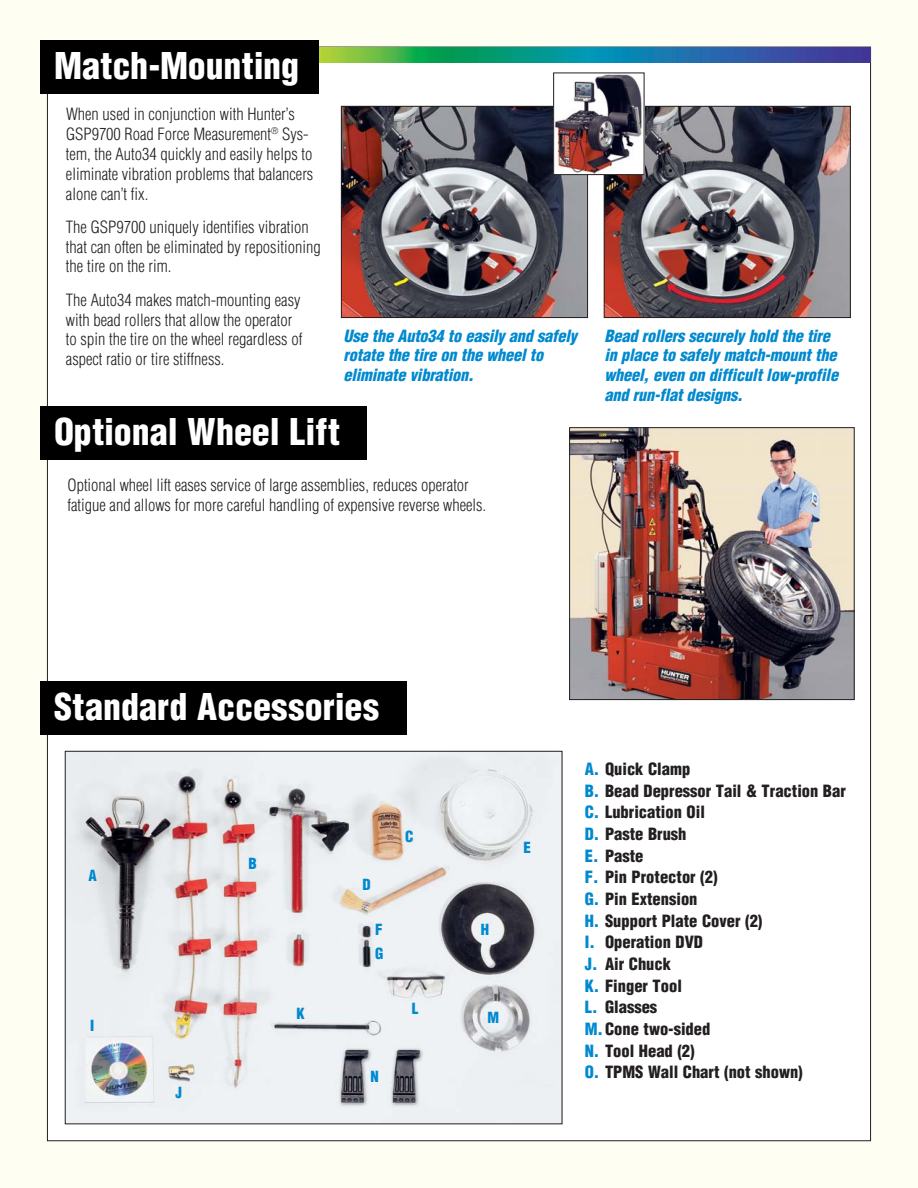
<style>
.page{position:relative;width:918px;height:1188px;background:#fffef2}
.page>*{position:absolute;margin:0;border:0;box-sizing:border-box;transform-origin:0 0}
.t1{font:900 condensed 36px "Helvetica";color:#fff}
.t2{font:300 condensed 16.5px/19.8px "Helvetica";color:#231f20}
.t3{font:900 condensed 16.5px/21.6px "Helvetica";color:#231f20}
.t4{font:italic 900 condensed 16.5px/19.8px "Helvetica";letter-spacing:-.01em;color:#0089cf}
.t5{font:900 condensed 15px "Helvetica";color:#0089cf}
.s1{color:#0089cf}
</style>
<div class="page">
<div style="left:47px;top:47px;width:824px;height:1094px;background:#fff"></div>
<img style="left:319px;top:47px;width:551px;height:15px">
<div style="left:40px;top:40px;width:279px;height:54px;background:#000"></div>
<div style="left:40px;top:406px;width:327px;height:54px;background:#000"></div>
<div style="left:40px;top:681px;width:367px;height:54px;background:#000"></div>
<img style="left:606px;top:108px;width:243px;height:208px">
<div style="left:604px;top:106px;width:247px;height:212px;border:1px solid #231f20"></div>
<img style="left:343px;top:108px;width:243px;height:208px">
<div style="left:341px;top:106px;width:247px;height:212px;border:1px solid #231f20"></div>
<img style="left:571px;top:429px;width:281px;height:269px">
<div style="left:569px;top:427px;width:285px;height:273px;border:1px solid #231f20"></div>
<img style="left:555px;top:75px;width:87px;height:98px">
<div style="left:553px;top:73px;width:91px;height:102px;border:1px solid #231f20"></div>
<img style="left:67px;top:753px;width:493px;height:369px">
<h1 class="t1" style="left:54px;top:52px;width:247px">Match-Mounting</h1>
<p class="t2" style="left:66px;top:106px;width:249px">When used in conjunction with Hunter’s GSP9700 Road Force Measurement<sup>®</sup> Sys&shy;tem, the Auto34 quickly and easily helps to eliminate vibration problems that balancers alone can’t fix.</p>
<p class="t2" style="left:66px;top:218px;width:256px">The GSP9700 uniquely identifies vibration that can often be eliminated by repositioning the tire on the rim.</p>
<p class="t2" style="left:66px;top:291px;width:238px">The Auto34 makes match-mounting easy with bead rollers that allow the operator to spin the tire on the wheel regardless of aspect ratio or tire stiffness.</p>
<p class="t4" style="left:344px;top:327px;width:235px">Use the Auto34 to easily and safely rotate the tire on the wheel to eliminate vibration.</p>
<p class="t4" style="left:605px;top:327px;width:235px">Bead rollers securely hold the tire in place to safely match-mount the wheel, even on difficult low-profile and run-flat designs.</p>
<h1 class="t1" style="left:54px;top:418px;width:288px">Optional Wheel Lift</h1>
<p class="t2" style="left:68px;top:477px;width:420px">Optional wheel lift eases service of large assemblies, reduces operator fatigue and allows for more careful handling of expensive reverse wheels.</p>
<h1 class="t1" style="left:54px;top:693px;width:327px">Standard Accessories</h1>
<p class="t5" style="left:89px;top:870px;width:10px">A</p>
<p class="t5" style="left:248px;top:857px;width:10px">B</p>
<p class="t5" style="left:362px;top:879px;width:10px">D</p>
<p class="t5" style="left:375px;top:924px;width:9px">F</p>
<p class="t5" style="left:375px;top:948px;width:10px">G</p>
<p class="t5" style="left:405px;top:831px;width:10px">C</p>
<p class="t5" style="left:90px;top:1020px;width:6px">I</p>
<p class="t5" style="left:176px;top:1087px;width:8px">J</p>
<p class="t5" style="left:296px;top:1007px;width:10px">K</p>
<p class="t5" style="left:412px;top:1003px;width:8px">L</p>
<p class="t5" style="left:371px;top:1070px;width:10px">N</p>
<p class="t5" style="left:481px;top:923px;width:10px">H</p>
<p class="t5" style="left:524px;top:842px;width:9px">E</p>
<p class="t5" style="left:488px;top:1012px;width:13px">M</p>
<p class="t3" style="left:585px;top:760px;width:263px"><span class="s1">A.</span> Quick Clamp<br><span class="s1">B.</span> Bead Depressor Tail &amp; Traction Bar<br><span class="s1">C.</span> Lubrication Oil<br><span class="s1">D.</span> Paste Brush<br><span class="s1">E.</span> Paste<br><span class="s1">F.</span> Pin Protector (2)<br><span class="s1">G.</span> Pin Extension<br><span class="s1">H.</span> Support Plate Cover (2)<br><span class="s1">I.</span> Operation DVD<br><span class="s1">J.</span> Air Chuck<br><span class="s1">K.</span> Finger Tool<br><span class="s1">L.</span> Glasses<br><span class="s1">M.</span> Cone two-sided<br><span class="s1">N.</span> Tool Head (2)<br><span class="s1">O.</span> TPMS Wall Chart (not shown)</p>
</div>
